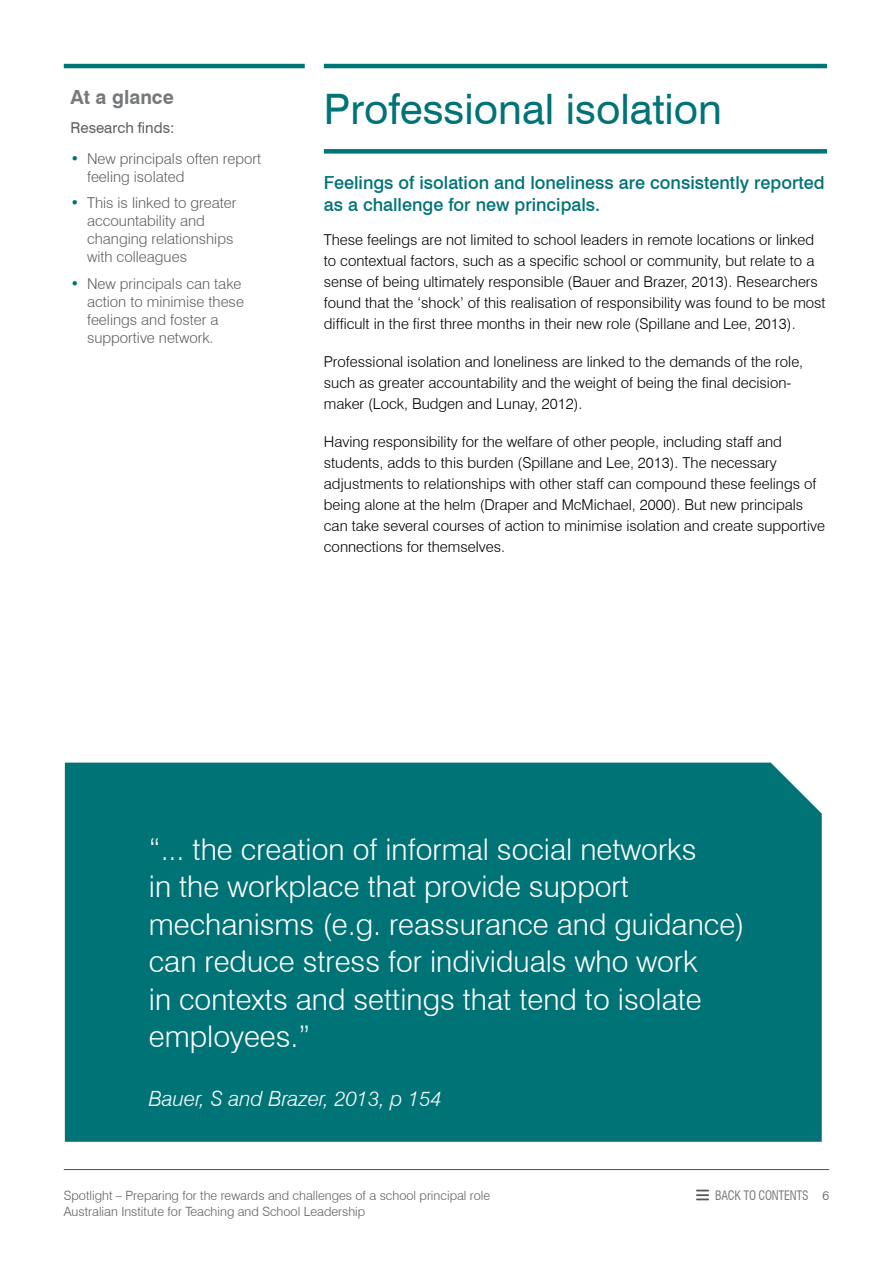
<style>
.page{position:relative;width:893px;height:1263px;background:#fff}
.page>*{position:absolute;margin:0;border:0;box-sizing:border-box;transform-origin:0 0}
.t1{font:42px "Swiss 721 BT";color:#007377}
.t2{font:300 30px/37.5px "Swiss 721 BT";color:#fff}
.t3{font:italic 300 21px "Swiss 721 BT";color:#fff}
.t4{font:700 19.5px "Swiss 721 BT";color:#76797b}
.t5{font:500 18px/22.5px "Swiss 721 BT";color:#007377}
.t6{font:300 15px/21px "Swiss 721 BT";color:#000}
.t7{font:300 15px/18px "Swiss 721 BT";color:#5f6062}
.t8{font:15px "Swiss 721 BT";color:#5f6062}
.t9{font:300 12.75px/16.5px "Swiss 721 BT";color:#5f6062}
.t10{font:condensed 12.75px "Swiss 721 BT";letter-spacing:-.02em;color:#76797b;scale:.94 1}
.s1{color:#007377}
.s2{font-weight:300;font-stretch:normal;font-size:12.6px;color:#5f6062}
</style>
<div class="page">
<hr style="left:64px;top:1169px;width:765px;height:1px;background:#007377">
<svg style="left:696px;top:1189px;width:13px;height:11px"></svg>
<hr style="left:64px;top:64px;width:241px;height:4px;background:#007377">
<div style="left:65px;top:763px;width:757px;height:379px;background:#007377"></div>
<hr style="left:324px;top:64px;width:503px;height:4px;background:#007377">
<div style="left:324px;top:149px;width:503px;height:5px;background:#007377"></div>
<h3 class="t4" style="left:71px;top:85px;width:105px">At a glance</h3>
<p class="t8" style="left:71px;top:118px;width:106px">Research finds:</p>
<p class="t7" style="left:87px;top:149px;width:176px;text-indent:-16px"><span class="s1">•</span> New principals often report feeling isolated</p>
<p class="t7" style="left:87px;top:194px;width:151px;text-indent:-16px"><span class="s1">•</span> This is linked to greater accountability and changing relationships with colleagues</p>
<p class="t7" style="left:87px;top:274px;width:158px;text-indent:-16px"><span class="s1">•</span> New principals can take action to minimise these feelings and foster a supportive network.</p>
<h1 class="t1" style="left:324px;top:83px;width:400px">Professional isolation</h1>
<p class="t5" style="left:324px;top:171px;width:502px">Feelings of isolation and loneliness are consistently reported as a challenge for new principals.</p>
<p class="t6" style="left:324px;top:229px;width:503px">These feelings are not limited to school leaders in remote locations or linked to contextual factors, such as a specific school or community, but relate to a sense of being ultimately responsible (Bauer and Brazer, 2013). Researchers found that the ‘shock’ of this realisation of responsibility was found to be most difficult in the first three months in their new role (Spillane and Lee, 2013).</p>
<p class="t6" style="left:324px;top:351px;width:481px">Professional isolation and loneliness are linked to the demands of the role, such as greater accountability and the weight of being the final decision&shy;maker (Lock, Budgen and Lunay, 2012).</p>
<p class="t6" style="left:324px;top:431px;width:503px">Having responsibility for the welfare of other people, including staff and students, adds to this burden (Spillane and Lee, 2013). The necessary adjustments to relationships with other staff can compound these feelings of being alone at the helm (Draper and McMichael, 2000). But new principals can take several courses of action to minimise isolation and create supportive connections for themselves.</p>
<h2 class="t2" style="left:149px;top:830px;width:597px">“... the creation of informal social networks<br>in the workplace that provide support mechanisms (e.g. reassurance and guidance) can reduce stress for individuals who work<br>in contexts and settings that tend to isolate employees.”</h2>
<h3 class="t3" style="left:149px;top:1085px;width:294px">Bauer, S and Brazer, 2013, p 154</h3>
<p class="t9" style="left:64px;top:1187px;width:428px">Spotlight – Preparing for the rewards and challenges of a school principal role<br>Australian Institute for Teaching and School Leadership</p>
<p class="t10" style="left:715px;top:1188px;width:123px">BACK TO CONTENTS <span class="s2">6</span></p>
</div>
